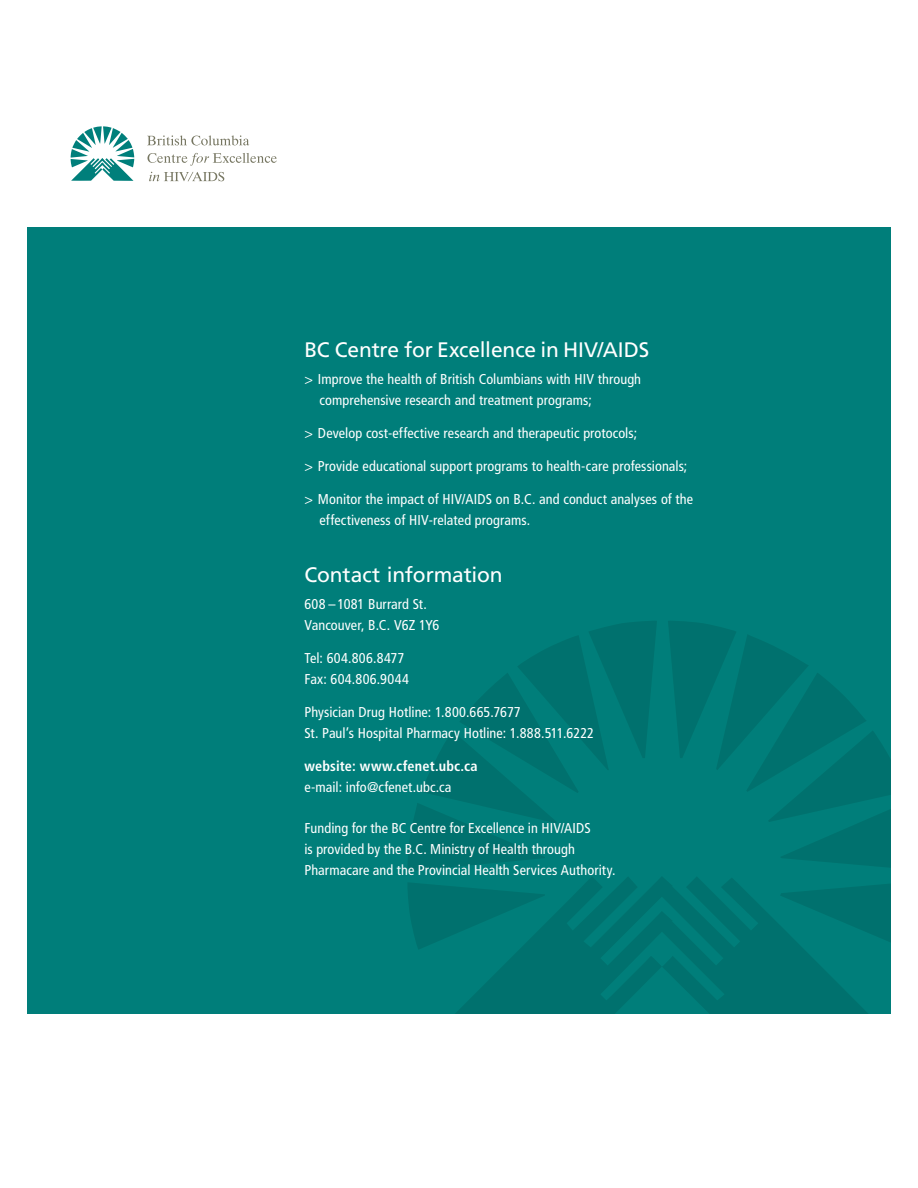
<style>
.page{position:relative;width:918px;height:1188px;background:#fff}
.page>*{position:absolute;margin:0;border:0;box-sizing:border-box;transform-origin:0 0}
.t1{font:21px "Frutiger LT Std";letter-spacing:-.005em;color:#fff}
.t2{font:condensed 14.25px/21px "Frutiger LT Std";letter-spacing:.005em;color:#fff}
.t3{font:700 condensed 14.25px "Frutiger LT Std";letter-spacing:.01em;color:#fff}
</style>
<div class="page">
<div style="left:27px;top:227px;width:864px;height:786px;background:#007e7a"></div>
<svg style="left:408px;top:621px;width:483px;height:392px"></svg>
<svg style="left:71px;top:126px;width:63px;height:55px"></svg>
<svg style="left:147px;top:135px;width:102px;height:10px"></svg>
<svg style="left:148px;top:153px;width:129px;height:13px"></svg>
<svg style="left:149px;top:172px;width:75px;height:9px"></svg>
<h1 class="t1" style="left:304px;top:337px;width:346px">BC Centre for Excellence in HIV/AIDS</h1>
<p class="t2" style="left:319px;top:369px;width:323px;text-indent:-15px">&gt; Improve the health of British Columbians with HIV through comprehensive research and treatment programs;</p>
<p class="t2" style="left:304px;top:423px;width:334px">&gt; Develop cost-effective research and therapeutic protocols;</p>
<p class="t2" style="left:304px;top:456px;width:384px">&gt; Provide educational support programs to health-care professionals;</p>
<p class="t2" style="left:319px;top:489px;width:375px;text-indent:-15px">&gt; Monitor the impact of HIV/AIDS on B.C. and conduct analyses of the effectiveness of HIV-related programs.</p>
<h1 class="t1" style="left:304px;top:562px;width:200px">Contact information</h1>
<p class="t2" style="left:304px;top:594px;width:136px">608 – 1081 Burrard St.<br>Vancouver, B.C. V6Z 1Y6</p>
<p class="t2" style="left:304px;top:648px;width:106px">Tel: 604.806.8477<br>Fax: 604.806.9044</p>
<p class="t2" style="left:304px;top:702px;width:291px">Physician Drug Hotline: 1.800.665.7677<br>St. Paul’s Hospital Pharmacy Hotline: 1.888.511.6222</p>
<p class="t3" style="left:304px;top:758px;width:175px">website: www.cfenet.ubc.ca</p>
<p class="t2" style="left:304px;top:777px;width:149px">e-mail: info@cfenet.ubc.ca</p>
<p class="t2" style="left:304px;top:817px;width:313px">Funding for the BC Centre for Excellence in HIV/AIDS<br>is provided by the B.C. Ministry of Health through<br>Pharmacare and the Provincial Health Services Authority.</p>
</div>
